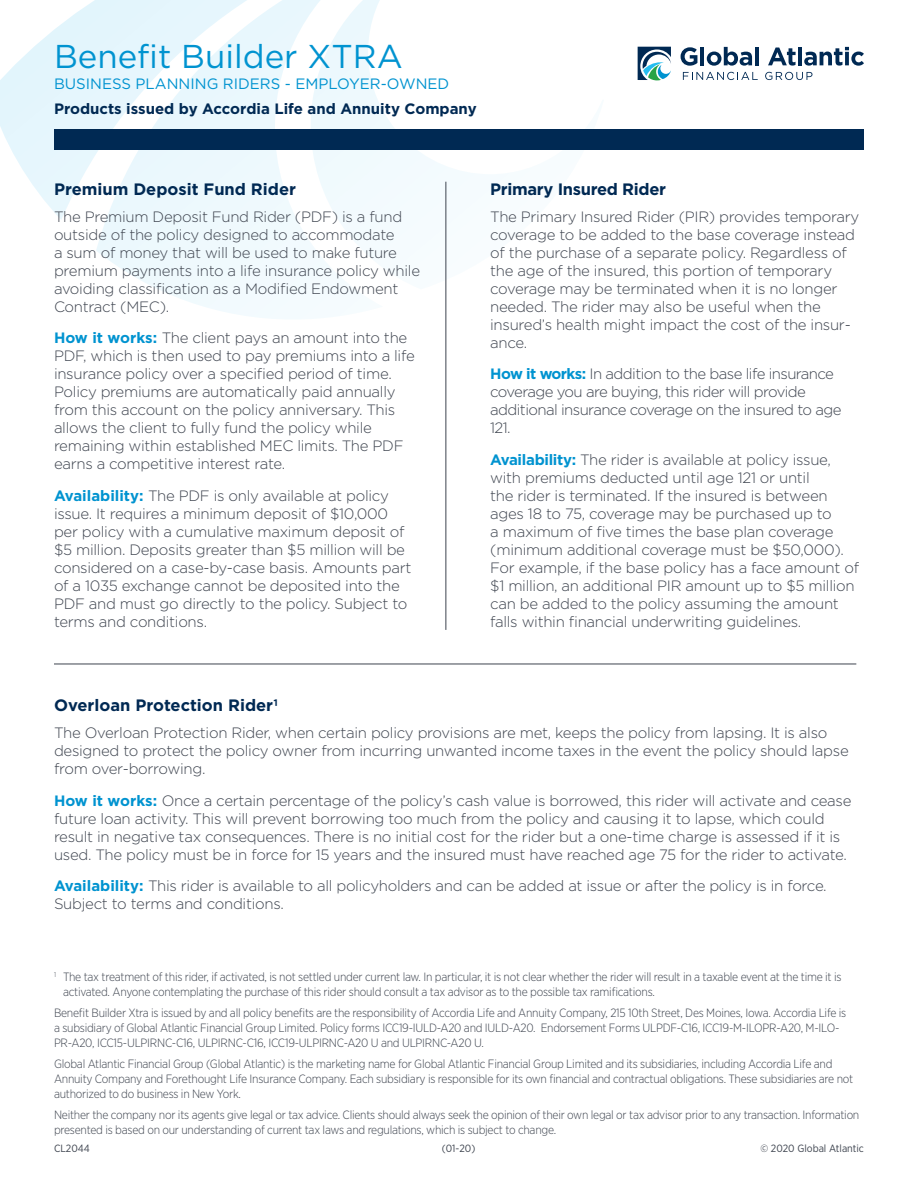
<style>
.page{position:relative;width:918px;height:1188px;background:#fff}
.page>*{position:absolute;margin:0;border:0;box-sizing:border-box;transform-origin:0 0}
.t1{font:33px "Gotham";color:#0093d0}
.t2{font:700 16.5px "Gotham";color:#002953}
.t3{font:700 16.5px "Gotham";letter-spacing:-.02em;color:#002953}
.t4{font:300 15px/18px "Gotham";letter-spacing:-.02em;color:#3e444f}
.t5{font:300 15px/18px "Gotham";letter-spacing:-.04em;color:#3e444f}
.t6{font:700 15px "Gotham";color:#002953}
.t7{font:15px "Gotham";color:#0093d0}
.t8{font:300 12px/15px "Gotham Narrow";letter-spacing:-.02em;color:#3e444f}
.t9{font:10.5px "Gotham Narrow";color:#3e444f}
.s1{font-weight:700;color:#0093d0}
</style>
<div class="page">
<svg style="left:0;top:0;width:96px;height:219px;fill:#e6f6fd"></svg>
<svg style="left:383px;top:112px;width:91px;height:177px;fill:#f5fbfe"></svg>
<svg style="left:96px;top:0;width:287px;height:319px;fill:#eff9fd"></svg>
<div style="left:54px;top:129px;width:810px;height:21px;background:#002953"></div>
<svg style="left:681px;top:47px;width:16px;height:19px"></svg>
<hr style="left:700px;top:47px;width:4px;height:18px;background:#002953">
<svg style="left:707px;top:47px;width:45px;height:19px"></svg>
<hr style="left:755px;top:47px;width:4px;height:18px;background:#002953">
<svg style="left:768px;top:48px;width:28px;height:18px"></svg>
<hr style="left:798px;top:47px;width:4px;height:18px;background:#002953">
<svg style="left:804px;top:47px;width:60px;height:19px"></svg>
<svg style="left:683px;top:72px;width:75px;height:8px"></svg>
<svg style="left:765px;top:72px;width:47px;height:8px"></svg>
<svg style="left:638px;top:47px;width:33px;height:33px"></svg>
<hr style="left:54px;top:664px;width:802px;height:1px;background:#3e444f">
<hr style="left:446px;top:182px;width:1px;height:448px;background:#3e444f">
<p class="t1" style="left:54px;top:35px;width:350px">Benefit Builder XTRA</p>
<p class="t7" style="left:54px;top:74px;width:397px">BUSINESS PLANNING RIDERS - EMPLOYER-OWNED</p>
<p class="t6" style="left:54px;top:99px;width:424px">Products issued by Accordia Life and Annuity Company</p>
<p class="t2" style="left:54px;top:178px;width:244px">Premium Deposit Fund Rider</p>
<p class="t4" style="left:54px;top:207px;width:368px">The Premium Deposit Fund Rider (PDF) is a fund outside of the policy designed to accommodate<br>a sum of money that will be used to make future premium payments into a life insurance policy while avoiding classification as a Modified Endowment Contract (MEC).</p>
<p class="t4" style="left:54px;top:329px;width:362px"><span class="s1">How it works:</span> The client pays an amount into the PDF, which is then used to pay premiums into a life insurance policy over a specified period of time.<br>Policy premiums are automatically paid annually from this account on the policy anniversary. This allows the client to fully fund the policy while remaining within established MEC limits. The PDF earns a competitive interest rate.</p>
<p class="t4" style="left:54px;top:486px;width:359px"><span class="s1">Availability:</span> The PDF is only available at policy issue. It requires a minimum deposit of $10,000 per policy with a cumulative maximum deposit of $5 million. Deposits greater than $5 million will be considered on a case-by-case basis. Amounts part of a 1035 exchange cannot be deposited into the PDF and must go directly to the policy. Subject to terms and conditions.</p>
<p class="t3" style="left:490px;top:178px;width:177px">Primary Insured Rider</p>
<p class="t4" style="left:490px;top:207px;width:371px">The Primary Insured Rider (PIR) provides temporary coverage to be added to the base coverage instead of the purchase of a separate policy. Regardless of the age of the insured, this portion of temporary coverage may be terminated when it is no longer needed. The rider may also be useful when the insured’s health might impact the cost of the insur&shy;ance.</p>
<p class="t5" style="left:490px;top:365px;width:353px"><span class="s1">How it works:</span> In addition to the base life insurance coverage you are buying, this rider will provide additional insurance coverage on the insured to age 121.</p>
<p class="t4" style="left:490px;top:450px;width:370px"><span class="s1">Availability:</span> The rider is available at policy issue, with premiums deducted until age 121 or until<br>the rider is terminated. If the insured is between ages 18 to 75, coverage may be purchased up to<br>a maximum of five times the base plan coverage (minimum additional coverage must be $50,000).<br>For example, if the base policy has a face amount of $1 million, an additional PIR amount up to $5 million can be added to the policy assuming the amount falls within financial underwriting guidelines.</p>
<p class="t2" style="left:54px;top:694px;width:226px">Overloan Protection Rider1</p>
<p class="t4" style="left:54px;top:724px;width:796px">The Overloan Protection Rider, when certain policy provisions are met, keeps the policy from lapsing. It is also designed to protect the policy owner from incurring unwanted income taxes in the event the policy should lapse from over-borrowing.</p>
<p class="t4" style="left:54px;top:791px;width:799px"><span class="s1">How it works:</span> Once a certain percentage of the policy’s cash value is borrowed, this rider will activate and cease future loan activity. This will prevent borrowing too much from the policy and causing it to lapse, which could result in negative tax consequences. There is no initial cost for the rider but a one-time charge is assessed if it is used. The policy must be in force for 15 years and the insured must have reached age 75 for the rider to activate.</p>
<p class="t4" style="left:54px;top:877px;width:774px"><span class="s1">Availability:</span> This rider is available to all policyholders and can be added at issue or after the policy is in force.<br>Subject to terms and conditions.</p>
<p class="t8" style="left:63px;top:969px;width:780px;text-indent:-9px"><sup>1</sup> The tax treatment of this rider, if activated, is not settled under current law. In particular, it is not clear whether the rider will result in a taxable event at the time it is activated. Anyone contemplating the purchase of this rider should consult a tax advisor as to the possible tax ramifications.</p>
<p class="t8" style="left:54px;top:1005px;width:794px">Benefit Builder Xtra is issued by and all policy benefits are the responsibility of Accordia Life and Annuity Company, 215 10th Street, Des Moines, Iowa. Accordia Life is a subsidiary of Global Atlantic Financial Group Limited. Policy forms ICC19-IULD-A20 and IULD-A20. Endorsement Forms ULPDF-C16, ICC19-M-ILOPR-A20, M-ILO-<br>PR-A20, ICC15-ULPIRNC-C16, ULPIRNC-C16, ICC19-ULPIRNC-A20 U and ULPIRNC-A20 U.</p>
<p class="t8" style="left:54px;top:1056px;width:801px">Global Atlantic Financial Group (Global Atlantic) is the marketing name for Global Atlantic Financial Group Limited and its subsidiaries, including Accordia Life and<br>Annuity Company and Forethought Life Insurance Company. Each subsidiary is responsible for its own financial and contractual obligations. These subsidiaries are not authorized to do business in New York.</p>
<p class="t8" style="left:54px;top:1107px;width:807px">Neither the company nor its agents give legal or tax advice. Clients should always seek the opinion of their own legal or tax advisor prior to any transaction. Information presented is based on our understanding of current tax laws and regulations, which is subject to change.</p>
<p class="t9" style="left:54px;top:1142px;width:37px">CL2044</p>
<p class="t9" style="left:442px;top:1142px;width:35px">(01-20)</p>
<p class="t9" style="left:760px;top:1142px;width:105px">© 2020 Global Atlantic</p>
</div>
